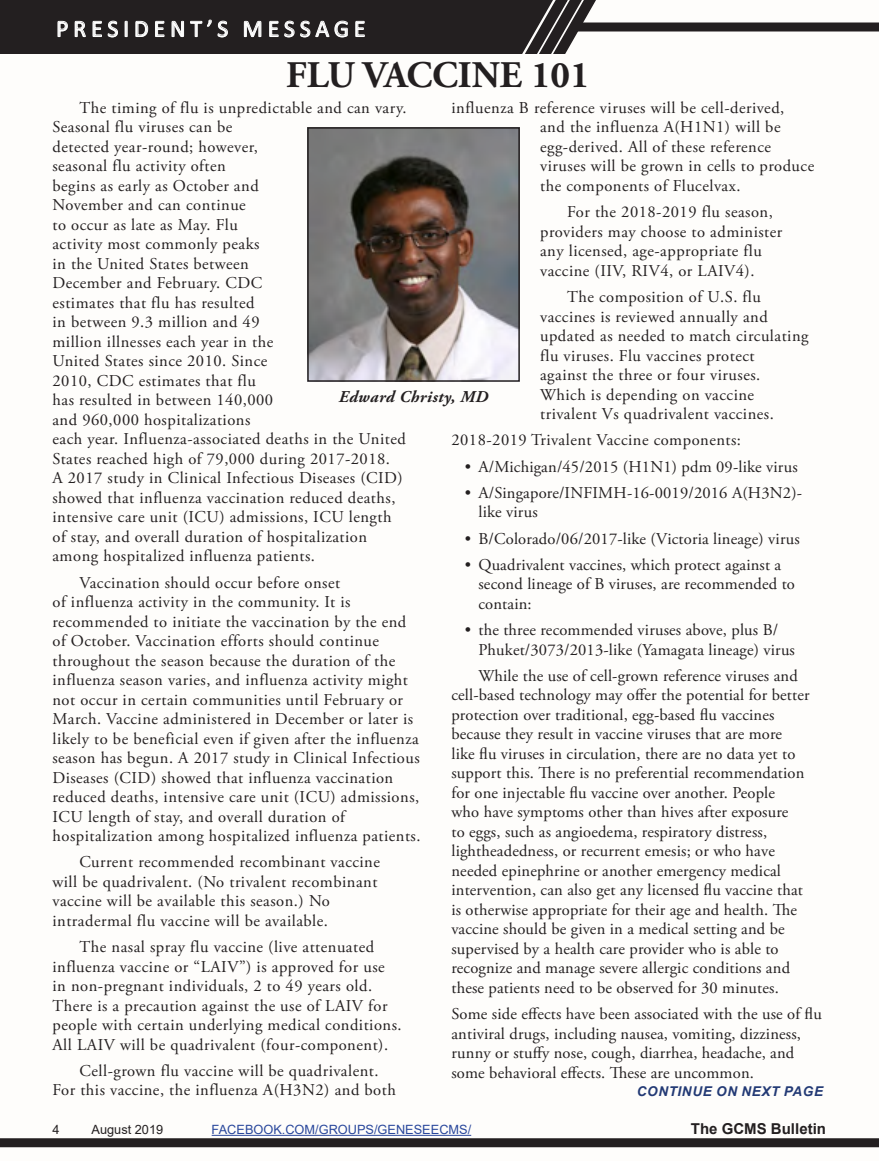
<style>
.page{position:relative;width:879px;height:1161px;background:#fff}
.page>*{position:absolute;margin:0;border:0;box-sizing:border-box;transform-origin:0 0}
.t1{font:700 37.5px "Adobe Garamond Pro";color:#231f20}
.t2{font:24px "Calibri";letter-spacing:.2em;color:#fff}
.t3{font:16.5px/19.5px "Adobe Garamond Pro";letter-spacing:.03em;color:#231f20}
.t4{font:16.5px/19.5px "Adobe Garamond Pro";letter-spacing:.01em;color:#231f20}
.t5{font:italic 700 16.5px "Adobe Garamond Pro";letter-spacing:.03em;color:#231f20}
.t6{font:700 15px "Arial";color:#231f20}
.t7{font:italic 700 13.5px "Arial";letter-spacing:.045em;color:#233a75}
.t8{font:12.75px "Arial";color:#2a489c}
.t9{font:12.75px "Arial";color:#231f20}
</style>
<div class="page">
<div style="left:0;top:0;width:878px;height:1161px;background:#fefdfb"></div>
<hr style="left:211px;top:1135px;width:260px;height:1px;background:#2a489c">
<svg style="left:0;top:0;width:596px;height:54px;background:#322e2f"></svg>
<div style="left:576px;top:22px;width:302px;height:10px;background:#231f20"></div>
<div style="left:0;top:1138px;width:878px;height:9px;background:#231f20"></div>
<img style="left:310px;top:130px;width:206px;height:249px">
<div style="left:307px;top:127px;width:212px;height:255px;border:2px solid #231f20"></div>
<h2 class="t2" style="left:56px;top:12px;width:311px">PRESIDENT’S MESSAGE</h2>
<h1 class="t1" style="left:286px;top:53px;width:305px">FLU VACCINE 101</h1>
<p class="t3" style="left:52px;top:98px;width:355px;text-indent:27px">The timing of flu is unpredictable and can vary.<br>Seasonal flu viruses can be<br>detected year-round; however,<br>seasonal flu activity often<br>begins as early as October and<br>November and can continue<br>to occur as late as May. Flu<br>activity most commonly peaks<br>in the United States between<br>December and February. CDC<br>estimates that flu has resulted<br>in between 9.3 million and 49<br>million illnesses each year in the<br>United States since 2010. Since<br>2010, CDC estimates that flu<br>has resulted in between 140,000<br>and 960,000 hospitalizations<br>each year. Influenza-associated deaths in the United States reached high of 79,000 during 2017-2018.<br>A 2017 study in Clinical Infectious Diseases (CID) showed that influenza vaccination reduced deaths, intensive care unit (ICU) admissions, ICU length of stay, and overall duration of hospitalization among hospitalized influenza patients.</p>
<p class="t3" style="left:52px;top:573px;width:369px;text-indent:27px">Vaccination should occur before onset<br>of influenza activity in the community. It is recommended to initiate the vaccination by the end of October. Vaccination efforts should continue throughout the season because the duration of the influenza season varies, and influenza activity might not occur in certain communities until February or March. Vaccine administered in December or later is likely to be beneficial even if given after the influenza season has begun. A 2017 study in Clinical Infectious Diseases (CID) showed that influenza vaccination reduced deaths, intensive care unit (ICU) admissions, ICU length of stay, and overall duration of hospitalization among hospitalized influenza patients.</p>
<p class="t3" style="left:52px;top:853px;width:329px;text-indent:27px">Current recommended recombinant vaccine will be quadrivalent. (No trivalent recombinant vaccine will be available this season.) No intradermal flu vaccine will be available.</p>
<p class="t3" style="left:52px;top:938px;width:350px;text-indent:27px">The nasal spray flu vaccine (live attenuated influenza vaccine or “LAIV”) is approved for use in non-pregnant individuals, 2 to 49 years old.<br>There is a precaution against the use of LAIV for people with certain underlying medical conditions.<br>All LAIV will be quadrivalent (four-component).</p>
<p class="t3" style="left:52px;top:1062px;width:345px;text-align:center">Cell-grown flu vaccine will be quadrivalent.<br>For this vaccine, the influenza A(H3N2) and both</p>
<p class="t3" style="left:540px;top:99px;width:275px;text-indent:-89px">influenza B reference viruses will be cell-derived,<br>and the influenza A(H1N1) will be egg-derived. All of these reference viruses will be grown in cells to produce the components of Flucelvax.</p>
<p class="t3" style="left:540px;top:203px;width:244px;text-indent:27px">For the 2018-2019 flu season, providers may choose to administer any licensed, age-appropriate flu vaccine (IIV, RIV4, or LAIV4).</p>
<p class="t3" style="left:540px;top:288px;width:270px;text-indent:27px">The composition of U.S. flu vaccines is reviewed annually and updated as needed to match circulating flu viruses. Flu vaccines protect<br>against the three or four viruses.<br>Which is depending on vaccine trivalent Vs quadrivalent vaccines.</p>
<p class="t3" style="left:451px;top:431px;width:291px">2018-2019 Trivalent Vaccine components:</p>
<p class="t4" style="left:464px;top:457px;width:334px">• A/Michigan/45/2015 (H1N1) pdm 09-like virus</p>
<p class="t4" style="left:478px;top:483px;width:325px;text-indent:-13px">• A/Singapore/INFIMH-16-0019/2016 A(H3N2)- like virus</p>
<p class="t4" style="left:464px;top:529px;width:336px">• B/Colorado/06/2017-like (Victoria lineage) virus</p>
<p class="t4" style="left:478px;top:555px;width:318px;text-indent:-13px">• Quadrivalent vaccines, which protect against a second lineage of B viruses, are recommended to contain:</p>
<p class="t4" style="left:478px;top:621px;width:318px;text-indent:-13px">• the three recommended viruses above, plus B/<br>Phuket/3073/2013-like (Yamagata lineage) virus</p>
<p class="t4" style="left:451px;top:666px;width:359px;text-indent:27px">While the use of cell-grown reference viruses and cell-based technology may offer the potential for better protection over traditional, egg-based flu vaccines because they result in vaccine viruses that are more like flu viruses in circulation, there are no data yet to support this. There is no preferential recommendation for one injectable flu vaccine over another. People<br>who have symptoms other than hives after exposure<br>to eggs, such as angioedema, respiratory distress, lightheadedness, or recurrent emesis; or who have needed epinephrine or another emergency medical intervention, can also get any licensed flu vaccine that is otherwise appropriate for their age and health. The vaccine should be given in a medical setting and be supervised by a health care provider who is able to recognize and manage severe allergic conditions and these patients need to be observed for 30 minutes.</p>
<p class="t4" style="left:451px;top:1005px;width:372px">Some side effects have been associated with the use of flu antiviral drugs, including nausea, vomiting, dizziness, runny or stuffy nose, cough, diarrhea, headache, and some behavioral effects. These are uncommon.</p>
<p class="t7" style="left:636px;top:1082px;width:188px">CONTINUE ON NEXT PAGE</p>
<p class="t5" style="left:338px;top:388px;width:151px">Edward Christy, MD</p>
<p class="t9" style="left:52px;top:1121px;width:9px">4</p>
<p class="t9" style="left:91px;top:1121px;width:73px">August 2019</p>
<p class="t8" style="left:211px;top:1121px;width:261px">FACEBOOK.COM/GROUPS/GENESEECMS/</p>
<p class="t6" style="left:690px;top:1118px;width:137px">The GCMS Bulletin</p>
</div>
